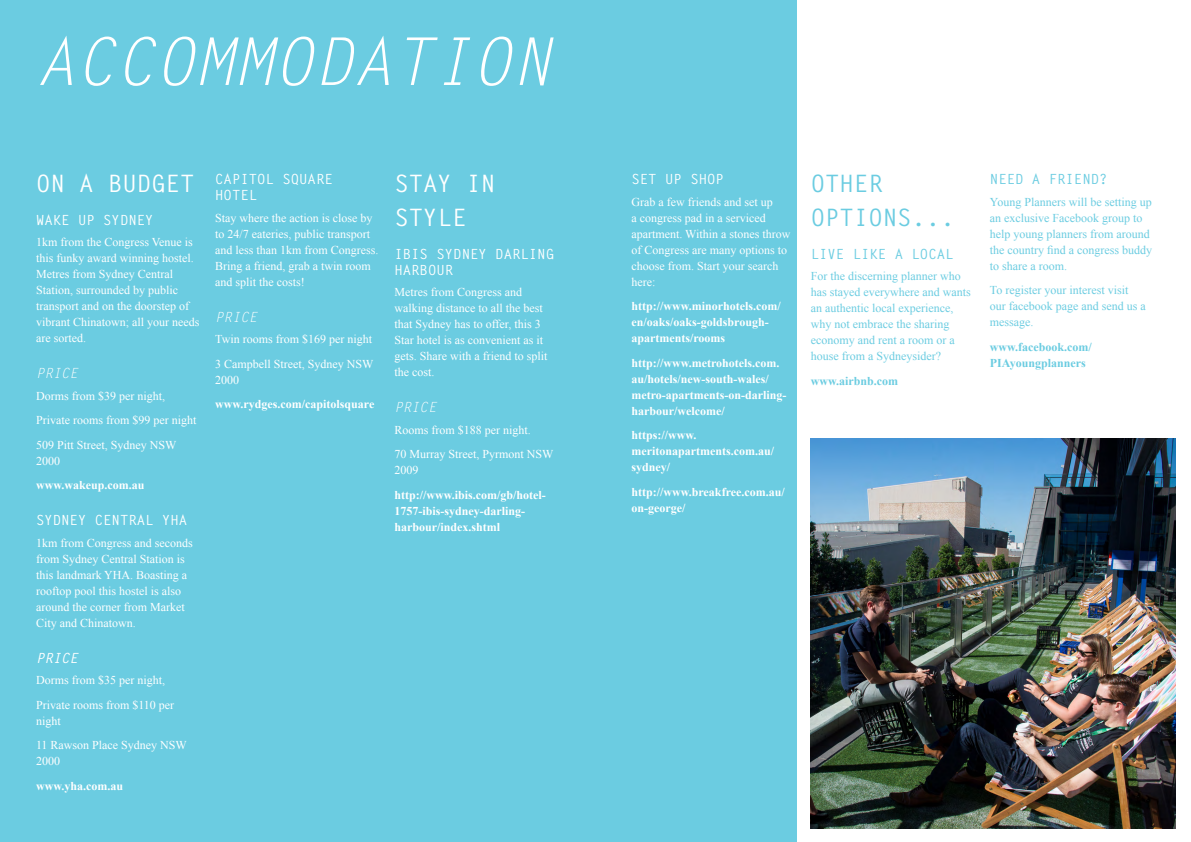
<style>
.page{position:relative;width:1191px;height:842px;background:#fff}
.page>*{position:absolute;margin:0;border:0;box-sizing:border-box;transform-origin:0 0}
.t1{font:italic 66px "Letter Gothic Std";color:#fff}
.t2{font:700 24px/34px "Letter Gothic Std";color:#fff}
.t3{font:700 24px/34px "Letter Gothic Std";color:#6bcce1}
.t4{font:700 14px/16px "Letter Gothic Std";color:#fff}
.t5{font:700 14px "Letter Gothic Std";color:#6bcce1}
.t6{font:italic 14px "Letter Gothic Std";color:#fff}
.t7{font:italic 700 14px "Letter Gothic Std";color:#fff}
.t8{font:12px/16px "Times New Roman";color:#fff}
.t9{font:700 12px/16px "Times New Roman";color:#fff}
.t10{font:12px/16px "Times New Roman";color:#6bcce1}
.t11{font:700 12px/16px "Times New Roman";color:#6bcce1}
</style>
<div class="page">
<div style="left:0;top:0;width:796px;height:842px;background:#6bcce1"></div>
<img style="left:810px;top:438px;width:365px;height:390px">
<h1 class="t1" style="left:36px;top:24px;width:516px">ACCOMMODATION</h1>
<h2 class="t2" style="left:36px;top:166px;width:160px">ON A BUDGET</h2>
<p class="t4" style="left:36px;top:212px;width:119px">WAKE UP SYDNEY</p>
<p class="t8" style="left:36px;top:234px;width:165px">1km from the Congress Venue is this funky award winning hostel.<br>Metres from Sydney Central<br>Station, surrounded by public transport and on the doorstep of vibrant Chinatown; all your needs are sorted.</p>
<p class="t6" style="left:36px;top:365px;width:44px">PRICE</p>
<p class="t8" style="left:36px;top:383px;width:162px;line-height:24.5px">Dorms from $39 per night,<br>Private rooms from $99 per night<br>509 Pitt Street, Sydney NSW</p>
<p class="t8" style="left:36px;top:453px;width:25px">2000</p>
<p class="t9" style="left:36px;top:477px;width:110px">www.wakeup.com.au</p>
<p class="t4" style="left:36px;top:512px;width:153px">SYDNEY CENTRAL YHA</p>
<p class="t8" style="left:36px;top:535px;width:158px">1km from Congress and seconds from Sydney Central Station is this landmark YHA. Boasting a rooftop pool this hostel is also around the corner from Market<br>City and Chinatown.</p>
<p class="t7" style="left:36px;top:649px;width:44px">PRICE</p>
<p class="t8" style="left:36px;top:668px;width:140px;line-height:24.5px">Dorms from $35 per night,<br>Private rooms from $110 per</p>
<p class="t8" style="left:36px;top:708px;width:152px;line-height:24.5px">night<br>11 Rawson Place Sydney NSW</p>
<p class="t8" style="left:36px;top:753px;width:25px">2000</p>
<p class="t9" style="left:36px;top:778px;width:89px">www.yha.com.au</p>
<p class="t4" style="left:215px;top:171px;width:119px">CAPITOL SQUARE<br>HOTEL</p>
<p class="t8" style="left:215px;top:210px;width:165px">Stay where the action is close by to 24/7 eateries, public transport and less than 1km from Congress.<br>Bring a friend, grab a twin room and split the costs!</p>
<p class="t6" style="left:215px;top:309px;width:44px">PRICE</p>
<p class="t8" style="left:215px;top:327px;width:160px;line-height:24.5px">Twin rooms from $169 per night<br>3 Campbell Street, Sydney NSW</p>
<p class="t8" style="left:215px;top:372px;width:25px">2000</p>
<p class="t9" style="left:215px;top:396px;width:161px">www.rydges.com/capitolsquare</p>
<h2 class="t2" style="left:394px;top:166px;width:102px">STAY IN<br>STYLE</h2>
<p class="t4" style="left:394px;top:246px;width:161px">IBIS SYDNEY DARLING<br>HARBOUR</p>
<p class="t8" style="left:394px;top:284px;width:154px">Metres from Congress and walking distance to all the best that Sydney has to offer, this 3<br>Star hotel is as convenient as it gets. Share with a friend to split the cost.</p>
<p class="t6" style="left:394px;top:399px;width:44px">PRICE</p>
<p class="t8" style="left:394px;top:417px;width:160px;line-height:24.5px">Rooms from $188 per night.<br>70 Murray Street, Pyrmont NSW</p>
<p class="t8" style="left:394px;top:462px;width:25px">2009</p>
<p class="t9" style="left:394px;top:487px;width:153px">http://www.ibis.com/gb/hotel-<br>1757-ibis-sydney-darling&shy;harbour/index.shtml</p>
<p class="t4" style="left:631px;top:171px;width:94px">SET UP SHOP</p>
<p class="t8" style="left:631px;top:194px;width:160px">Grab a few friends and set up<br>a congress pad in a serviced apartment. Within a stones throw of Congress are many options to choose from. Start your search here:</p>
<p class="t9" style="left:631px;top:298px;width:151px">http://www.minorhotels.com/ en/oaks/oaks-goldsbrough&shy;apartments/rooms</p>
<p class="t9" style="left:631px;top:355px;width:157px">http://www.metrohotels.com. au/hotels/new-south-wales/ metro-apartments-on-darling&shy;harbour/welcome/</p>
<p class="t9" style="left:631px;top:427px;width:144px">https://www. meritonapartments.com.au/ sydney/</p>
<p class="t9" style="left:631px;top:484px;width:155px">http://www.breakfree.com.au/ on-george/</p>
<h2 class="t3" style="left:810px;top:166px;width:145px">OTHER<br>OPTIONS...</h2>
<p class="t5" style="left:810px;top:245px;width:144px">LIVE LIKE A LOCAL</p>
<p class="t10" style="left:810px;top:268px;width:161px">For the discerning planner who has stayed everywhere and wants an authentic local experience, why not embrace the sharing economy and rent a room or a house from a Sydneysider?</p>
<p class="t11" style="left:810px;top:373px;width:89px">www.airbnb.com</p>
<p class="t5" style="left:990px;top:171px;width:119px">NEED A FRIEND?</p>
<p class="t10" style="left:990px;top:194px;width:164px">Young Planners will be setting up an exclusive Facebook group to help young planners from around the country find a congress buddy to share a room.</p>
<p class="t10" style="left:990px;top:282px;width:157px">To register your interest visit our facebook page and send us a message.</p>
<p class="t11" style="left:990px;top:339px;width:103px">www.facebook.com/<br>PIAyoungplanners</p>
</div>
